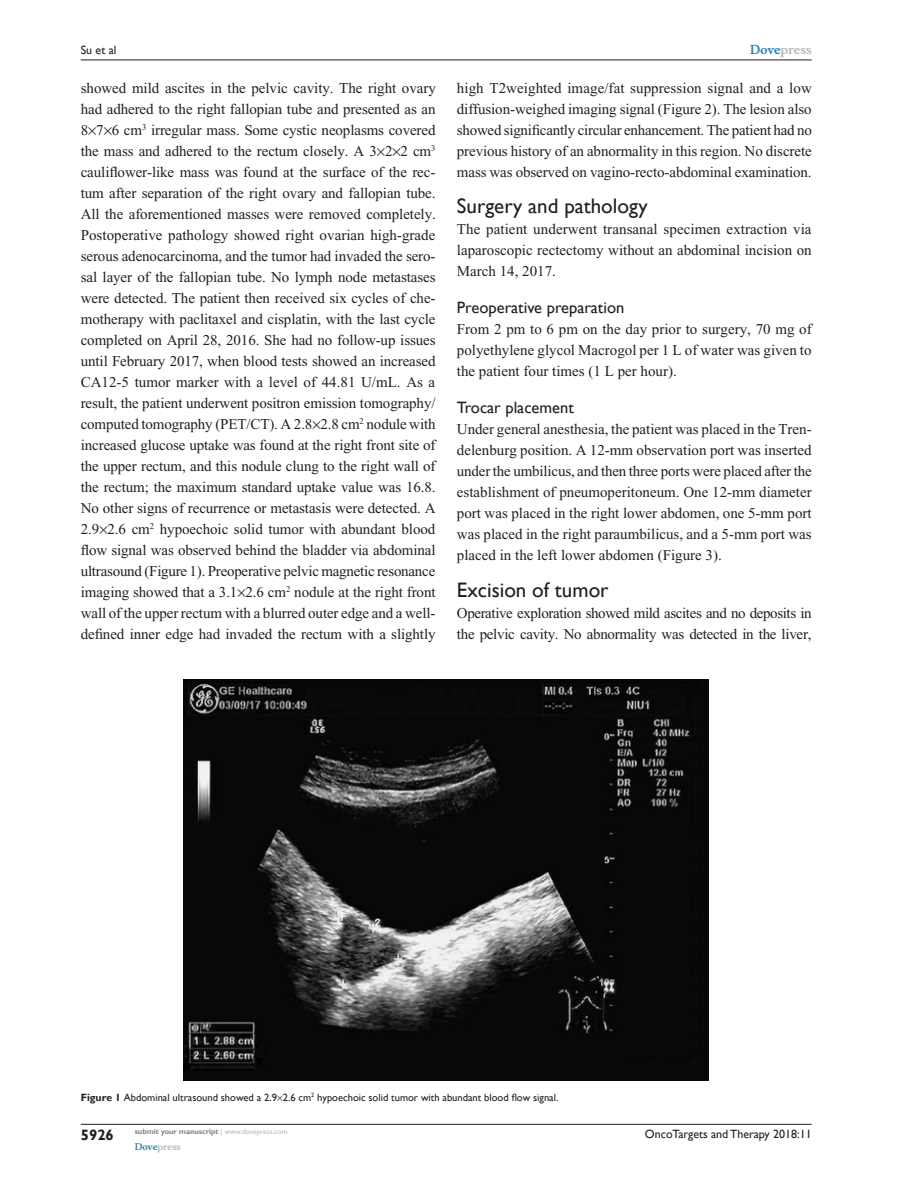
<style>
.page{position:relative;width:918px;height:1188px;background:#fff}
.page>*{position:absolute;margin:0;border:0;box-sizing:border-box;transform-origin:0 0}
.t1{font:21px "Gill Sans";color:#231f20}
.t2{font:16.5px "Gill Sans";color:#231f20}
.TxF{font:15px/21px "Times New Roman";letter-spacing:-.005em;color:#231f20;text-align:justify}
.TxF-2{font:15px/21px "Times New Roman";letter-spacing:-.025em;color:#231f20}
.RunFolio-V{font:700 15px "Gill Sans";color:#231f20}
.RunF-V{font:12px "Gill Sans";color:#231f20}
.RunH-Brand-V{font:700 12px "Musee";color:#b8b9bc}
.RunH-V{font:12px "Gill Sans";color:#231f20}
.FigC{font:10.5px "Gill Sans";color:#231f20}
.RunF-Brand-V{font:700 9px "Musee";color:#b8b9bc}
.RunF-SubmityourMS-V{font:700 7.5px "Gill Sans";color:#808285}
.s1{color:#3485ae}
.s2{font-weight:700}
.s3{font-weight:400;color:#b8b9bc}
</style>
<div class="page">
<hr style="left:81px;top:1124px;width:731px;height:1px;background:#231f20">
<hr style="left:81px;top:60px;width:731px;height:1px;background:#231f20">
<img style="left:184px;top:679px;width:525px;height:402px">
<p class="RunH-Brand-V" style="left:750px;top:43px;width:63px"><span class="s1">Dove</span>press</p>
<p class="RunH-V" style="left:81px;top:43px;width:37px">Su et al</p>
<p class="TxF" style="left:81px;top:77px;width:357px">showed mild ascites in the pelvic cavity. The right ovary had adhered to the right fallopian tube and presented as an 8 7 6 cm<sup>3</sup> irregular mass. Some cystic neoplasms covered the mass and adhered to the rectum closely. A 3 2 2 cm<sup>3 </sup>cauliflower-like mass was found at the surface of the rec&shy;tum after separation of the right ovary and fallopian tube.<br>All the aforementioned masses were removed completely.<br>Postoperative pathology showed right ovarian high-grade serous adenocarcinoma, and the tumor had invaded the sero&shy;sal layer of the fallopian tube. No lymph node metastases were detected. The patient then received six cycles of che&shy;motherapy with paclitaxel and cisplatin, with the last cycle completed on April 28, 2016. She had no follow-up issues until February 2017, when blood tests showed an increased CA12-5 tumor marker with a level of 44.81 U/mL. As a result, the patient underwent positron emission tomography/ computed tomography (PET/CT). A 2.8 2.8 cm<sup>2</sup> nodule with increased glucose uptake was found at the right front site of the upper rectum, and this nodule clung to the right wall of the rectum; the maximum standard uptake value was 16.8.<br>No other signs of recurrence or metastasis were detected. A 2.9 2.6 cm<sup>2</sup> hypoechoic solid tumor with abundant blood flow signal was observed behind the bladder via abdominal ultrasound (Figure 1). Preoperative pelvic magnetic resonance imaging showed that a 3.1 2.6 cm<sup>2</sup> nodule at the right front wall of the upper rectum with a blurred outer edge and a well&shy;defined inner edge had invaded the rectum with a slightly</p>
<p class="TxF" style="left:457px;top:77px;width:357px">high T2weighted image/fat suppression signal and a low diffusion-weighed imaging signal (Figure 2). The lesion also showed significantly circular enhancement. The patient had no previous history of an abnormality in this region. No discrete mass was observed on vagino-recto-abdominal examination.</p>
<h2 class="t1" style="left:457px;top:194px;width:192px">Surgery and pathology</h2>
<p class="TxF" style="left:457px;top:219px;width:356px">The patient underwent transanal specimen extraction via laparoscopic rectectomy without an abdominal incision on March 14, 2017.</p>
<h3 class="t2" style="left:457px;top:298px;width:169px">Preoperative preparation</h3>
<p class="TxF" style="left:457px;top:319px;width:356px">From 2 pm to 6 pm on the day prior to surgery, 70 mg of polyethylene glycol Macrogol per 1 L of water was given to the patient four times (1 L per hour).</p>
<h3 class="t2" style="left:457px;top:398px;width:118px">Trocar placement</h3>
<p class="TxF" style="left:457px;top:418px;width:356px">Under general anesthesia, the patient was placed in the Tren&shy;delenburg position. A 12-mm observation port was inserted under the umbilicus, and then three ports were placed after the establishment of pneumoperitoneum. One 12-mm diameter port was placed in the right lower abdomen, one 5-mm port was placed in the right paraumbilicus, and a 5-mm port was placed in the left lower abdomen (Figure 3).</p>
<h2 class="t1" style="left:457px;top:577px;width:153px">Excision of tumor</h2>
<p class="TxF-2" style="left:457px;top:602px;width:356px">Operative exploration showed mild ascites and no deposits in the pelvic cavity. No abnormality was detected in the liver,</p>
<p class="FigC" style="left:81px;top:1091px;width:479px"><span class="s2">Figure 1</span> Abdominal ultrasound showed a 2.9 2.6 cm<sup>2</sup> hypoechoic solid tumor with abundant blood flow signal.</p>
<p class="RunFolio-V" style="left:81px;top:1126px;width:35px">5926</p>
<p class="RunF-SubmityourMS-V" style="left:135px;top:1127px;width:154px">submit your manuscript <span class="s3">| www.dovepress.com</span></p>
<p class="RunF-Brand-V" style="left:135px;top:1141px;width:48px"><span class="s1">Dove</span>press</p>
<p class="RunF-V" style="left:645px;top:1127px;width:168px">OncoTargets and Therapy 2018:11</p>
</div>
